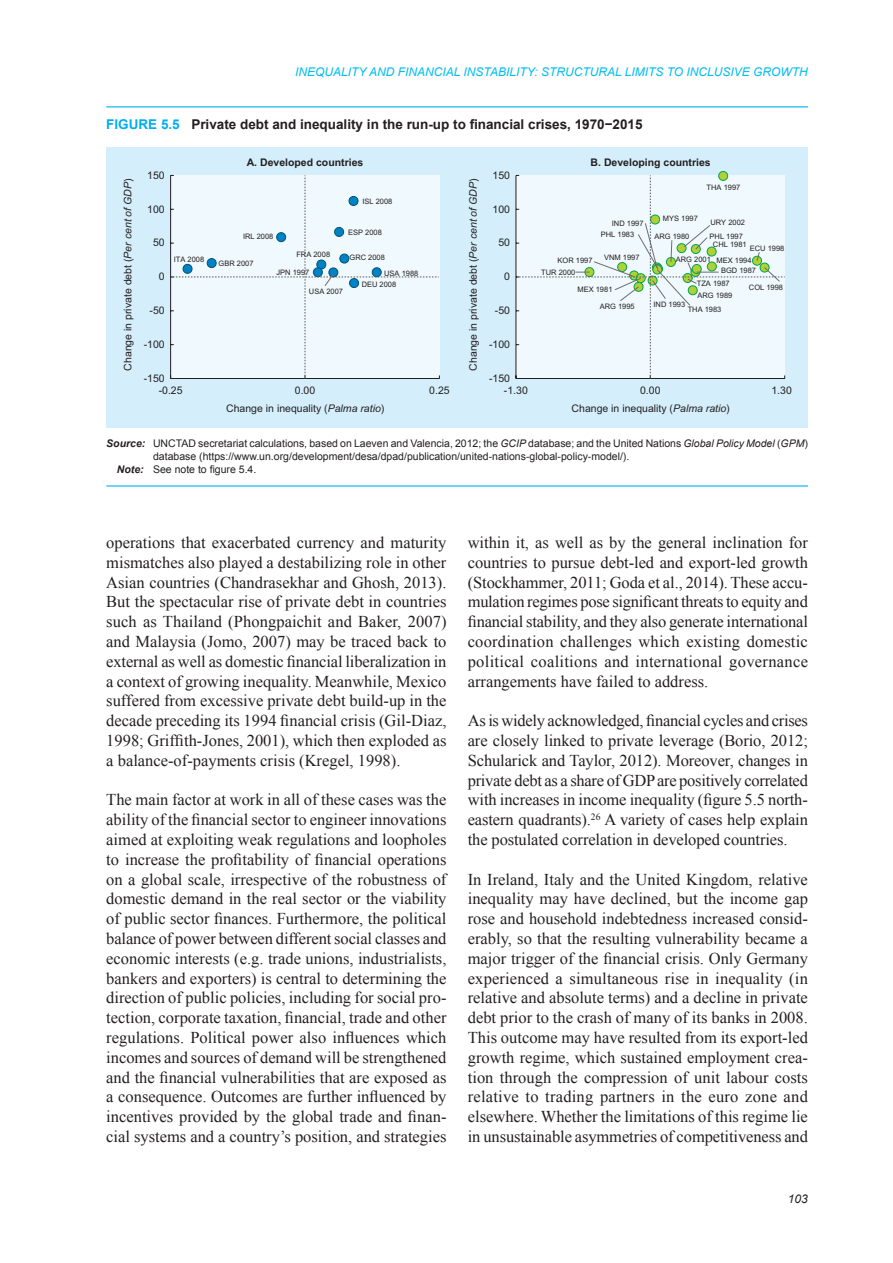
<style>
.page{position:relative;width:893px;height:1263px;background:#fff}
.page>*{position:absolute;margin:0;border:0;box-sizing:border-box;transform-origin:0 0}
.body_text{font:16.5px/19.8px "Times New Roman";color:#231f20;text-align:justify}
.chart_title{font:700 13.5px "Arial";color:#231f20}
.t1{font:italic 12px "Arial";color:#01bdf2}
.t2{font:italic 12px "Arial";color:#231f20}
.chart_source{font:10.5px/12.6px "Arial";color:#231f20}
.t3{font:700 10.5px "Arial";color:#231f20}
.chart_note{font:10.5px "Arial";color:#231f20}
.t4{font:7.5px "Arial";color:#231f20}
.s1{color:#00aeef}
.s2{font-style:italic}
.s3{font-weight:700;font-style:italic}
</style>
<div class="page">
<hr style="left:106px;top:106px;width:702px;height:1px;background:#00aeef">
<hr style="left:106px;top:485px;width:702px;height:2px;background:#00aeef">
<div style="left:106px;top:147px;width:702px;height:280px;background:#d4effb"></div>
<div style="left:170px;top:175px;width:270px;height:204px;background:#f0f9fd"></div>
<div style="left:719px;top:171px;width:9px;height:9px;background:#b0d136;border-radius:50%"></div>
<div style="left:718px;top:171px;width:10px;height:10px;border:1px solid #00a54f;border-radius:50%"></div>
<div style="left:516px;top:175px;width:269px;height:204px;background:#f0f9fd"></div>
<p class="t1" style="left:295px;top:64px;width:514px">INEQUALITY AND FINANCIAL INSTABILITY: STRUCTURAL LIMITS TO INCLUSIVE GROWTH</p>
<p class="chart_title" style="left:106px;top:115px;width:538px"><span class="s1">FIGURE 5.5</span> Private debt and inequality in the run-up to financial crises, 1970−2015</p>
<p class="chart_source" style="left:122px;top:371px;width:194px;rotate:-90deg">Change in private debt (<span class="s2">Per cent of GDP</span>)</p>
<p class="chart_source" style="left:147px;top:169px;width:19px">150</p>
<p class="chart_source" style="left:147px;top:203px;width:19px">100</p>
<p class="chart_source" style="left:153px;top:237px;width:13px">50</p>
<p class="chart_source" style="left:159px;top:270px;width:7px">0</p>
<p class="t4" style="left:174px;top:254px;width:32px">ITA 2008</p>
<p class="chart_source" style="left:150px;top:304px;width:17px">-50</p>
<p class="chart_source" style="left:144px;top:338px;width:23px">-100</p>
<p class="chart_source" style="left:144px;top:372px;width:23px">-150</p>
<p class="t3" style="left:247px;top:156px;width:118px">A. Developed countries</p>
<p class="t4" style="left:362px;top:197px;width:32px">ISL 2008</p>
<p class="t4" style="left:243px;top:231px;width:32px">IRL 2008</p>
<p class="t4" style="left:348px;top:228px;width:35px">ESP 2008</p>
<p class="t4" style="left:219px;top:259px;width:37px">GBR 2007</p>
<p class="t4" style="left:296px;top:249px;width:35px">FRA 2008</p>
<p class="t4" style="left:350px;top:253px;width:37px">GRC 2008</p>
<p class="t4" style="left:276px;top:267px;width:34px">JPN 1997</p>
<p class="t4" style="left:384px;top:268px;width:36px">USA 1988</p>
<p class="t4" style="left:309px;top:286px;width:36px">USA 2007</p>
<p class="t4" style="left:362px;top:279px;width:36px">DEU 2008</p>
<p class="chart_source" style="left:159px;top:385px;width:25px">-0.25</p>
<p class="chart_source" style="left:295px;top:385px;width:22px">0.00</p>
<p class="chart_source" style="left:429px;top:385px;width:22px">0.25</p>
<p class="chart_source" style="left:226px;top:403px;width:160px">Change in inequality (<span class="s2">Palma ratio</span>)</p>
<p class="chart_source" style="left:467px;top:371px;width:194px;rotate:-90deg">Change in private debt (<span class="s2">Per cent of GDP</span>)</p>
<p class="chart_source" style="left:493px;top:169px;width:19px">150</p>
<p class="chart_source" style="left:493px;top:203px;width:19px">100</p>
<p class="chart_source" style="left:498px;top:237px;width:13px">50</p>
<p class="chart_source" style="left:504px;top:270px;width:7px">0</p>
<p class="chart_source" style="left:495px;top:304px;width:17px">-50</p>
<p class="chart_source" style="left:489px;top:338px;width:23px">-100</p>
<p class="chart_source" style="left:489px;top:372px;width:23px">-150</p>
<p class="t3" style="left:591px;top:156px;width:122px">B. Developing countries</p>
<p class="t4" style="left:707px;top:183px;width:35px">THA 1997</p>
<p class="t4" style="left:557px;top:256px;width:37px">KOR 1997</p>
<p class="t4" style="left:541px;top:267px;width:36px">TUR 2000</p>
<p class="t4" style="left:612px;top:218px;width:33px">IND 1997</p>
<p class="t4" style="left:663px;top:213px;width:37px">MYS 1997</p>
<p class="t4" style="left:710px;top:217px;width:36px">URY 2002</p>
<p class="t4" style="left:601px;top:230px;width:35px">PHL 1983</p>
<p class="t4" style="left:710px;top:231px;width:35px">PHL 1997</p>
<p class="t4" style="left:604px;top:252px;width:37px">VNM 1997</p>
<p class="t4" style="left:654px;top:231px;width:37px">ARG 1980</p>
<p class="t4" style="left:713px;top:239px;width:35px">CHL 1981</p>
<p class="t4" style="left:750px;top:244px;width:36px">ECU 1998</p>
<p class="t4" style="left:676px;top:254px;width:37px">ARG 2001</p>
<p class="t4" style="left:716px;top:255px;width:37px">MEX 1994</p>
<p class="t4" style="left:721px;top:266px;width:37px">BGD 1987</p>
<p class="t4" style="left:577px;top:285px;width:37px">MEX 1981</p>
<p class="t4" style="left:600px;top:302px;width:37px">ARG 1995</p>
<p class="t4" style="left:697px;top:278px;width:34px">TZA 1987</p>
<p class="t4" style="left:697px;top:291px;width:37px">ARG 1989</p>
<p class="t4" style="left:653px;top:300px;width:33px">IND 1993</p>
<p class="t4" style="left:688px;top:305px;width:35px">THA 1983</p>
<p class="t4" style="left:749px;top:282px;width:36px">COL 1998</p>
<p class="chart_source" style="left:504px;top:385px;width:25px">-1.30</p>
<p class="chart_source" style="left:640px;top:385px;width:22px">0.00</p>
<p class="chart_source" style="left:771px;top:384px;width:22px">1.30</p>
<p class="chart_source" style="left:572px;top:403px;width:160px">Change in inequality (<span class="s2">Palma ratio</span>)</p>
<p class="chart_source" style="left:153px;top:438px;width:656px;text-indent:-47px"><span class="s3">Source:</span> UNCTAD secretariat calculations, based on Laeven and Valencia, 2012; the <span class="s2">GCIP</span> database; and the United Nations <span class="s2">Global Policy Model</span> (<span class="s2">GPM</span>) database (https://www.un.org/development/desa/dpad/publication/united-nations-global-policy-model/).</p>
<p class="chart_note" style="left:117px;top:462px;width:141px"><span class="s3">Note:</span> See note to figure 5.4.</p>
<p class="body_text" style="left:106px;top:532px;width:342px">operations that exacerbated currency and maturity mismatches also played a destabilizing role in other Asian countries (Chandrasekhar and Ghosh, 2013).<br>But the spectacular rise of private debt in countries such as Thailand (Phongpaichit and Baker, 2007) and Malaysia (Jomo, 2007) may be traced back to external as well as domestic financial liberalization in a context of growing inequality. Meanwhile, Mexico suffered from excessive private debt build-up in the decade preceding its 1994 financial crisis (Gil-Diaz, 1998; Griffith-Jones, 2001), which then exploded as a balance-of-payments crisis (Kregel, 1998).</p>
<p class="body_text" style="left:106px;top:790px;width:342px">The main factor at work in all of these cases was the ability of the financial sector to engineer innovations aimed at exploiting weak regulations and loopholes to increase the profitability of financial operations on a global scale, irrespective of the robustness of domestic demand in the real sector or the viability of public sector finances. Furthermore, the political balance of power between different social classes and economic interests (e.g. trade unions, industrialists, bankers and exporters) is central to determining the direction of public policies, including for social pro&shy;tection, corporate taxation, financial, trade and other regulations. Political power also influences which incomes and sources of demand will be strengthened and the financial vulnerabilities that are exposed as a consequence. Outcomes are further influenced by incentives provided by the global trade and finan&shy;cial systems and a country’s position, and strategies</p>
<p class="body_text" style="left:468px;top:532px;width:342px">within it, as well as by the general inclination for countries to pursue debt-led and export-led growth (Stockhammer, 2011; Goda et al., 2014). These accu&shy;mulation regimes pose significant threats to equity and financial stability, and they also generate international coordination challenges which existing domestic political coalitions and international governance arrangements have failed to address.</p>
<p class="body_text" style="left:468px;top:710px;width:342px">As is widely acknowledged, financial cycles and crises are closely linked to private leverage (Borio, 2012; Schularick and Taylor, 2012). Moreover, changes in private debt as a share of GDPare positively correlated with increases in income inequality (figure 5.5 north&shy;eastern quadrants).<sup>26</sup> A variety of cases help explain the postulated correlation in developed countries.</p>
<p class="body_text" style="left:468px;top:869px;width:342px">In Ireland, Italy and the United Kingdom, relative inequality may have declined, but the income gap rose and household indebtedness increased consid&shy;erably, so that the resulting vulnerability became a major trigger of the financial crisis. Only Germany experienced a simultaneous rise in inequality (in relative and absolute terms) and a decline in private debt prior to the crash of many of its banks in 2008.<br>This outcome may have resulted from its export-led growth regime, which sustained employment crea&shy;tion through the compression of unit labour costs relative to trading partners in the euro zone and elsewhere. Whether the limitations of this regime lie in unsustainable asymmetries of competitiveness and</p>
<p class="t2" style="left:788px;top:1191px;width:22px">103</p>
</div>
